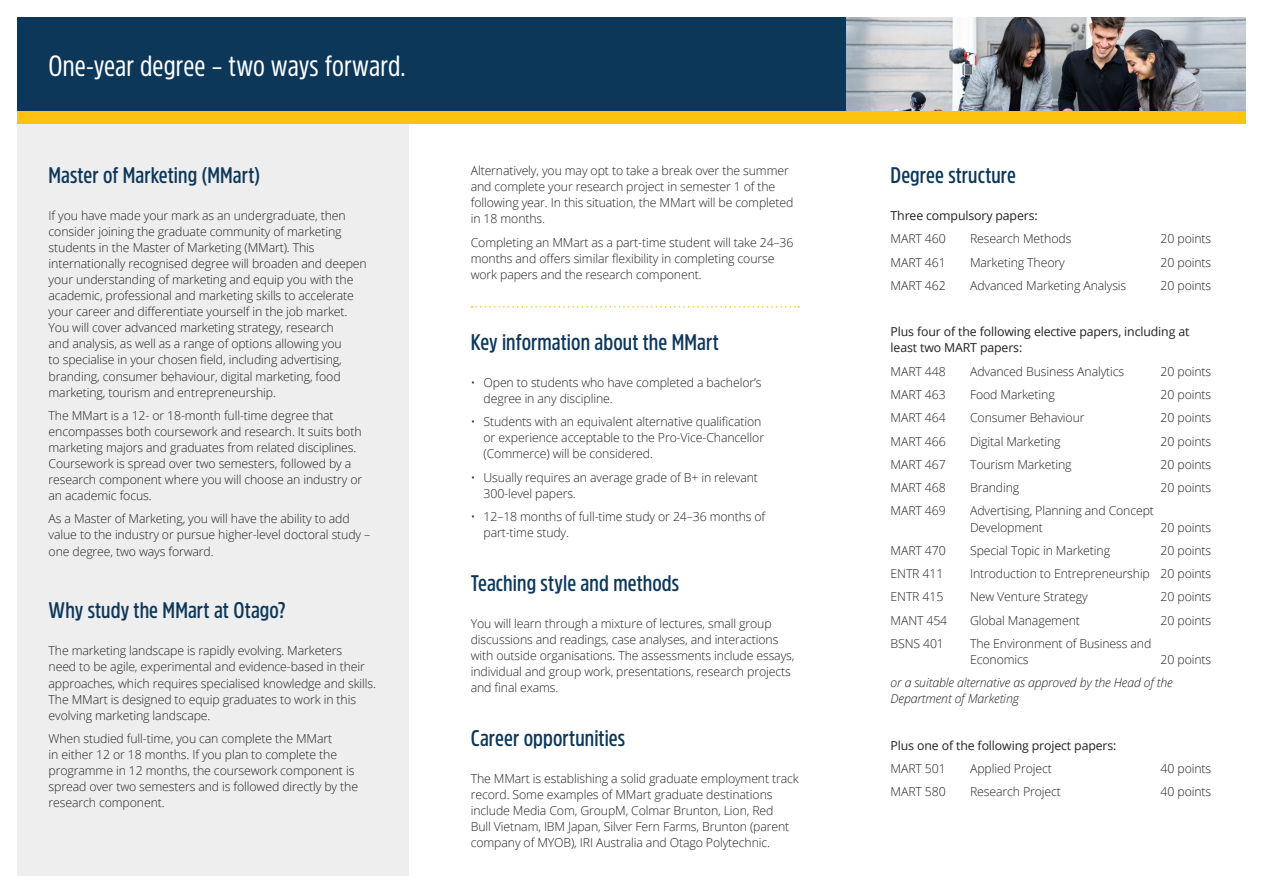
<style>
.page{position:relative;width:1263px;height:893px;background:#fff}
.page>*{position:absolute;margin:0;border:0;box-sizing:border-box;transform-origin:0 0}
.Subhead{font:29.1px "Amsi Pro Cond";letter-spacing:.005em;color:#fff}
.header1{font:600 22.5px "Amsi Pro Cond";letter-spacing:.005em;color:#0c3759}
.Body{font:300 12.3px/16px "Open Sans";letter-spacing:-.01em;color:#231f20}
.Body-2{font:12.3px/16px "Open Sans";letter-spacing:-.01em;color:#231f20}
.Body-3{font:italic 300 12.3px/16px "Open Sans";letter-spacing:-.01em;color:#231f20}
</style>
<div class="page">
<div style="left:17px;top:124px;width:391px;height:752px;background:#eeeeef"></div>
<div style="left:17px;top:17px;width:829px;height:94px;background:#0c3759"></div>
<img style="left:846px;top:17px;width:400px;height:94px">
<div style="left:17px;top:111px;width:1229px;height:13px;background:#fec210"></div>
<svg style="left:471px;top:306px;width:328px;height:2px"></svg>
<p class="Subhead" style="left:49px;top:45px;width:359px">One-year degree – two ways forward.</p>
<p class="header1" style="left:49px;top:159px;width:213px">Master of Marketing (MMart)</p>
<p class="Body" style="left:49px;top:207px;width:320px">If you have made your mark as an undergraduate, then consider joining the graduate community of marketing students in the Master of Marketing (MMart). This internationally recognised degree will broaden and deepen your understanding of marketing and equip you with the academic, professional and marketing skills to accelerate your career and differentiate yourself in the job market.<br>You will cover advanced marketing strategy, research<br>and analysis, as well as a range of options allowing you<br>to specialise in your chosen field, including advertising, branding, consumer behaviour, digital marketing, food marketing, tourism and entrepreneurship.</p>
<p class="Body" style="left:49px;top:407px;width:315px">The MMart is a 12- or 18-month full-time degree that encompasses both coursework and research. It suits both marketing majors and graduates from related disciplines.<br>Coursework is spread over two semesters, followed by a research component where you will choose an industry or an academic focus.</p>
<p class="Body" style="left:49px;top:511px;width:323px">As a Master of Marketing, you will have the ability to add value to the industry or pursue higher-level doctoral study – one degree, two ways forward.</p>
<p class="header1" style="left:49px;top:595px;width:239px">Why study the MMart at Otago?</p>
<p class="Body" style="left:49px;top:643px;width:329px">The marketing landscape is rapidly evolving. Marketers<br>need to be agile, experimental and evidence-based in their approaches, which requires specialised knowledge and skills.<br>The MMart is designed to equip graduates to work in this evolving marketing landscape.</p>
<p class="Body" style="left:49px;top:730px;width:311px">When studied full-time, you can complete the MMart<br>in either 12 or 18 months. If you plan to complete the programme in 12 months, the coursework component is spread over two semesters and is followed directly by the research component.</p>
<p class="Body" style="left:471px;top:162px;width:324px">Alternatively, you may opt to take a break over the summer and complete your research project in semester 1 of the following year. In this situation, the MMart will be completed in 18 months.</p>
<p class="Body" style="left:471px;top:234px;width:324px">Completing an MMart as a part-time student will take 24–36 months and offers similar flexibility in completing course work papers and the research component.</p>
<p class="header1" style="left:471px;top:326px;width:250px">Key information about the MMart</p>
<p class="Body" style="left:483px;top:374px;width:279px;text-indent:-13px">• Open to students who have completed a bachelor’s degree in any discipline.</p>
<p class="Body" style="left:483px;top:413px;width:282px;text-indent:-13px">• Students with an equivalent alternative qualification or experience acceptable to the Pro-Vice-Chancellor (Commerce) will be considered.</p>
<p class="Body" style="left:483px;top:469px;width:276px;text-indent:-13px">• Usually requires an average grade of B+ in relevant<br>300-level papers.</p>
<p class="Body" style="left:483px;top:508px;width:283px;text-indent:-13px">• 12–18 months of full-time study or 24–36 months of part-time study.</p>
<p class="header1" style="left:471px;top:567px;width:210px">Teaching style and methods</p>
<p class="Body" style="left:471px;top:615px;width:325px">You will learn through a mixture of lectures, small group discussions and readings, case analyses, and interactions with outside organisations. The assessments include essays, individual and group work, presentations, research projects and final exams.</p>
<p class="header1" style="left:471px;top:723px;width:156px">Career opportunities</p>
<p class="Body" style="left:471px;top:770px;width:330px">The MMart is establishing a solid graduate employment track record. Some examples of MMart graduate destinations include Media Com, GroupM, Colmar Brunton, Lion, Red<br>Bull Vietnam, IBM Japan, Silver Fern Farms, Brunton (parent company of MYOB), IRI Australia and Otago Polytechnic.</p>
<p class="header1" style="left:890px;top:159px;width:127px">Degree structure</p>
<p class="Body-2" style="left:890px;top:207px;width:149px">Three compulsory papers:</p>
<p class="Body" style="left:890px;top:230px;width:57px">MART 460</p>
<p class="Body" style="left:970px;top:230px;width:103px">Research Methods</p>
<p class="Body" style="left:1160px;top:230px;width:52px">20 points</p>
<p class="Body" style="left:890px;top:254px;width:57px">MART 461</p>
<p class="Body" style="left:970px;top:254px;width:96px">Marketing Theory</p>
<p class="Body" style="left:1160px;top:254px;width:52px">20 points</p>
<p class="Body" style="left:890px;top:277px;width:57px">MART 462</p>
<p class="Body" style="left:970px;top:277px;width:158px">Advanced Marketing Analysis</p>
<p class="Body" style="left:1160px;top:277px;width:52px">20 points</p>
<p class="Body-2" style="left:890px;top:324px;width:300px">Plus four of the following elective papers, including at least two MART papers:</p>
<p class="Body" style="left:890px;top:363px;width:57px">MART 448</p>
<p class="Body" style="left:970px;top:363px;width:156px">Advanced Business Analytics</p>
<p class="Body" style="left:1160px;top:363px;width:52px">20 points</p>
<p class="Body" style="left:890px;top:386px;width:57px">MART 463</p>
<p class="Body" style="left:970px;top:386px;width:86px">Food Marketing</p>
<p class="Body" style="left:1160px;top:386px;width:52px">20 points</p>
<p class="Body" style="left:890px;top:409px;width:57px">MART 464</p>
<p class="Body" style="left:970px;top:409px;width:116px">Consumer Behaviour</p>
<p class="Body" style="left:1160px;top:409px;width:52px">20 points</p>
<p class="Body" style="left:890px;top:433px;width:57px">MART 466</p>
<p class="Body" style="left:970px;top:433px;width:92px">Digital Marketing</p>
<p class="Body" style="left:1160px;top:433px;width:52px">20 points</p>
<p class="Body" style="left:890px;top:456px;width:57px">MART 467</p>
<p class="Body" style="left:970px;top:456px;width:103px">Tourism Marketing</p>
<p class="Body" style="left:1160px;top:456px;width:52px">20 points</p>
<p class="Body" style="left:890px;top:479px;width:57px">MART 468</p>
<p class="Body" style="left:970px;top:479px;width:51px">Branding</p>
<p class="Body" style="left:1160px;top:479px;width:52px">20 points</p>
<p class="Body" style="left:890px;top:503px;width:57px">MART 469</p>
<p class="Body" style="left:970px;top:503px;width:185px">Advertising, Planning and Concept<br>Development</p>
<p class="Body" style="left:1160px;top:519px;width:52px">20 points</p>
<p class="Body" style="left:890px;top:542px;width:57px">MART 470</p>
<p class="Body" style="left:970px;top:542px;width:142px">Special Topic in Marketing</p>
<p class="Body" style="left:1160px;top:542px;width:52px">20 points</p>
<p class="Body" style="left:890px;top:565px;width:54px">ENTR 411</p>
<p class="Body" style="left:970px;top:565px;width:243px">Introduction to Entrepreneurship 20 points</p>
<p class="Body" style="left:890px;top:588px;width:54px">ENTR 415</p>
<p class="Body" style="left:970px;top:588px;width:119px">New Venture Strategy</p>
<p class="Body" style="left:1160px;top:588px;width:52px">20 points</p>
<p class="Body" style="left:890px;top:612px;width:58px">MANT 454</p>
<p class="Body" style="left:970px;top:612px;width:111px">Global Management</p>
<p class="Body" style="left:1160px;top:612px;width:52px">20 points</p>
<p class="Body" style="left:890px;top:635px;width:55px">BSNS 401</p>
<p class="Body" style="left:970px;top:635px;width:183px">The Environment of Business and<br>Economics</p>
<p class="Body" style="left:1160px;top:651px;width:52px">20 points</p>
<p class="Body-3" style="left:890px;top:674px;width:284px">or a suitable alternative as approved by the Head of the<br>Department of Marketing</p>
<p class="Body-2" style="left:890px;top:737px;width:227px">Plus one of the following project papers:</p>
<p class="Body" style="left:890px;top:760px;width:57px">MART 501</p>
<p class="Body" style="left:970px;top:760px;width:83px">Applied Project</p>
<p class="Body" style="left:1160px;top:760px;width:52px">40 points</p>
<p class="Body" style="left:890px;top:784px;width:57px">MART 580</p>
<p class="Body" style="left:970px;top:784px;width:92px">Research Project</p>
<p class="Body" style="left:1160px;top:784px;width:52px">40 points</p>
</div>
